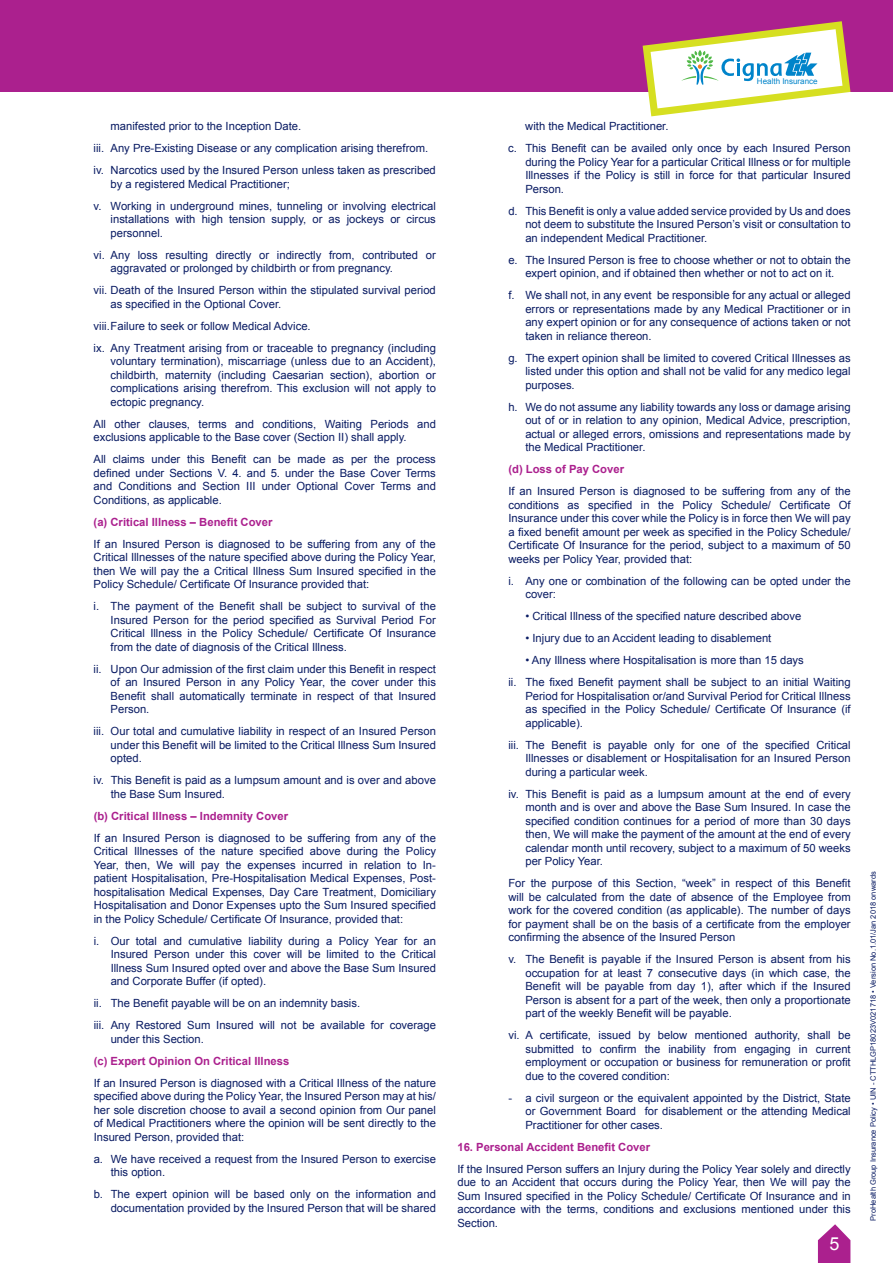
<style>
.page{position:relative;width:893px;height:1263px;background:#fff}
.page>*{position:absolute;margin:0;border:0;box-sizing:border-box;transform-origin:0 0}
.t1{font:18px "Arial";color:#fff}
.t2{font:11.25px/13.5px "Arial";color:#091b63;text-align:justify}
.t3{font:700 11.25px "Arial";color:#ab208e}
.t4{font:8.1px "Arial";color:#0084ca}
.t5{font:7.5px "Arial";color:#091b63}
</style>
<div class="page">
<div style="left:0;top:0;width:893px;height:92px;background:#ab208e"></div>
<svg style="left:818px;top:1224px;width:32px;height:39px"></svg>
<svg style="left:643px;top:21px;width:207px;height:95px"></svg>
<p class="t2" style="left:94px;top:115px;width:344px;line-height:22px;text-align:left;text-indent:17px">manifested prior to the Inception Date.<br>iii. Any Pre-Existing Disease or any complication arising therefrom. iv. Narcotics used by the Insured Person unless taken as prescribed</p>
<p class="t2" style="left:94px;top:173px;width:344px;line-height:22px;text-indent:17px">by a registered Medical Practitioner;<br>v. Working in underground mines, tunneling or involving electrical</p>
<p class="t2" style="left:111px;top:213px;width:327px">installations with high tension supply, or as jockeys or circus personnel.</p>
<p class="t2" style="left:111px;top:248px;width:327px;text-indent:-17px">vi. Any loss resulting directly or indirectly from, contributed or aggravated or prolonged by childbirth or from pregnancy.</p>
<p class="t2" style="left:111px;top:284px;width:327px;text-indent:-17px">vii. Death of the Insured Person within the stipulated survival period as specified in the Optional Cover.</p>
<p class="t2" style="left:94px;top:315px;width:344px;line-height:22px">viii.Failure to seek or follow Medical Advice.<br>ix. Any Treatment arising from or traceable to pregnancy (including</p>
<p class="t2" style="left:111px;top:355px;width:327px">voluntary termination), miscarriage (unless due to an Accident), childbirth, maternity (including Caesarian section), abortion or complications arising therefrom. This exclusion will not apply to ectopic pregnancy.</p>
<p class="t2" style="left:94px;top:417px;width:344px">All other clauses, terms and conditions, Waiting Periods and exclusions applicable to the Base cover (Section II) shall apply.</p>
<p class="t2" style="left:94px;top:453px;width:344px">All claims under this Benefit can be made as per the process defined under Sections V. 4. and 5. under the Base Cover Terms and Conditions and Section III under Optional Cover Terms and Conditions, as applicable.</p>
<p class="t3" style="left:94px;top:514px;width:180px">(a) Critical Illness – Benefit Cover</p>
<p class="t2" style="left:94px;top:537px;width:344px">If an Insured Person is diagnosed to be suffering from any of the Critical Illnesses of the nature specified above during the Policy Year, then We will pay the a Critical Illness Sum Insured specified in the Policy Schedule/ Certificate Of Insurance provided that:</p>
<p class="t2" style="left:111px;top:600px;width:327px;text-indent:-17px">i. The payment of the Benefit shall be subject to survival of the Insured Person for the period specified as Survival Period For Critical Illness in the Policy Schedule/ Certificate Of Insurance from the date of diagnosis of the Critical Illness.</p>
<p class="t2" style="left:111px;top:662px;width:327px;text-indent:-17px">ii. Upon Our admission of the first claim under this Benefit in respect of an Insured Person in any Policy Year, the cover under this Benefit shall automatically terminate in respect of that Insured Person.</p>
<p class="t2" style="left:111px;top:725px;width:327px;text-indent:-17px">iii. Our total and cumulative liability in respect of an Insured Person under this Benefit will be limited to the Critical Illness Sum Insured opted.</p>
<p class="t2" style="left:111px;top:774px;width:327px;text-indent:-17px">iv. This Benefit is paid as a lumpsum amount and is over and above the Base Sum Insured.</p>
<p class="t3" style="left:94px;top:808px;width:196px">(b) Critical Illness – Indemnity Cover</p>
<p class="t2" style="left:94px;top:831px;width:344px">If an Insured Person is diagnosed to be suffering from any of the Critical Illnesses of the nature specified above during the Policy Year, then, We will pay the expenses incurred in relation to In&shy;patient Hospitalisation, Pre-Hospitalisation Medical Expenses, Post&shy;hospitalisation Medical Expenses, Day Care Treatment, Domiciliary Hospitalisation and Donor Expenses upto the Sum Insured specified in the Policy Schedule/ Certificate Of Insurance, provided that:</p>
<p class="t2" style="left:111px;top:934px;width:327px;text-indent:-17px">i. Our total and cumulative liability during a Policy Year for an Insured Person under this cover will be limited to the Critical Illness Sum Insured opted over and above the Base Sum Insured and Corporate Buffer (if opted).</p>
<p class="t2" style="left:94px;top:992px;width:344px;line-height:22px">ii. The Benefit payable will be on an indemnity basis.<br>iii. Any Restored Sum Insured will not be available for coverage</p>
<p class="t2" style="left:111px;top:1032px;width:95px">under this Section.</p>
<p class="t3" style="left:94px;top:1053px;width:197px">(c) Expert Opinion On Critical Illness</p>
<p class="t2" style="left:94px;top:1076px;width:344px">If an Insured Person is diagnosed with a Critical Illness of the nature specified above during the Policy Year, the Insured Person may at his/ her sole discretion choose to avail a second opinion from Our panel of Medical Practitioners where the opinion will be sent directly to the Insured Person, provided that:</p>
<p class="t2" style="left:111px;top:1152px;width:327px;text-indent:-17px">a. We have received a request from the Insured Person to exercise this option.</p>
<p class="t2" style="left:94px;top:1188px;width:344px;text-align:right">b. The expert opinion will be based only on the information and documentation provided by the Insured Person that will be shared</p>
<p class="t4" style="left:757px;top:76px;width:62px">Health Insurance</p>
<p class="t2" style="left:508px;top:115px;width:344px;line-height:22px;text-indent:17px">with the Medical Practitioner.<br>c. This Benefit can be availed only once by each Insured Person</p>
<p class="t2" style="left:525px;top:155px;width:327px">during the Policy Year for a particular Critical Illness or for multiple Illnesses if the Policy is still in force for that particular Insured Person.</p>
<p class="t2" style="left:525px;top:204px;width:327px;text-indent:-17px">d. This Benefit is only a value added service provided by Us and does not deem to substitute the Insured Person’s visit or consultation to an independent Medical Practitioner.</p>
<p class="t2" style="left:508px;top:253px;width:344px;text-align:center">e. The Insured Person is free to choose whether or not to obtain the expert opinion, and if obtained then whether or not to act on it.</p>
<p class="t2" style="left:525px;top:289px;width:327px;text-indent:-17px">f. We shall not, in any event be responsible for any actual or alleged errors or representations made by any Medical Practitioner or in any expert opinion or for any consequence of actions taken or not taken in reliance thereon.</p>
<p class="t2" style="left:525px;top:351px;width:327px;text-indent:-17px">g. The expert opinion shall be limited to covered Critical Illnesses as listed under this option and shall not be valid for any medico legal purposes.</p>
<p class="t2" style="left:525px;top:400px;width:327px;text-indent:-17px">h. We do not assume any liability towards any loss or damage arising out of or in relation to any opinion, Medical Advice, prescription, actual or alleged errors, omissions and representations made by the Medical Practitioner.</p>
<p class="t3" style="left:508px;top:462px;width:117px">(d) Loss of Pay Cover</p>
<p class="t2" style="left:508px;top:485px;width:344px">If an Insured Person is diagnosed to be suffering from any of the conditions as specified in the Policy Schedule/ Certificate Of Insurance under this cover while the Policy is in force then We will pay a fixed benefit amount per week as specified in the Policy Schedule/ Certificate Of Insurance for the period, subject to a maximum of 50 weeks per Policy Year, provided that:</p>
<p class="t2" style="left:525px;top:574px;width:327px;text-indent:-17px">i. Any one or combination of the following can be opted under the cover:</p>
<p class="t2" style="left:525px;top:610px;width:277px">• Critical Illness of the specified nature described above</p>
<p class="t2" style="left:525px;top:632px;width:247px">• Injury due to an Accident leading to disablement</p>
<p class="t2" style="left:508px;top:649px;width:344px;line-height:22px;text-indent:17px">• Any Illness where Hospitalisation is more than 15 days<br>ii. The fixed Benefit payment shall be subject to an initial Waiting</p>
<p class="t2" style="left:525px;top:689px;width:327px">Period for Hospitalisation or/and Survival Period for Critical Illness as specified in the Policy Schedule/ Certificate Of Insurance (if applicable).</p>
<p class="t2" style="left:525px;top:738px;width:327px;text-indent:-17px">iii. The Benefit is payable only for one of the specified Critical Illnesses or disablement or Hospitalisation for an Insured Person during a particular week.</p>
<p class="t2" style="left:525px;top:787px;width:327px;text-indent:-17px">iv. This Benefit is paid as a lumpsum amount at the end of every month and is over and above the Base Sum Insured. In case the specified condition continues for a period of more than 30 days then, We will make the payment of the amount at the end of every calendar month until recovery, subject to a maximum of 50 weeks per Policy Year.</p>
<p class="t2" style="left:508px;top:877px;width:344px">For the purpose of this Section, “week” in respect of this Benefit will be calculated from the date of absence of the Employee from work for the covered condition (as applicable). The number of days for payment shall be on the basis of a certificate from the employer confirming the absence of the Insured Person</p>
<p class="t2" style="left:525px;top:953px;width:327px;text-indent:-17px">v. The Benefit is payable if the Insured Person is absent from his occupation for at least 7 consecutive days (in which case, the Benefit will be payable from day 1), after which if the Insured Person is absent for a part of the week, then only a proportionate part of the weekly Benefit will be payable.</p>
<p class="t2" style="left:525px;top:1029px;width:327px;text-indent:-17px">vi. A certificate, issued by below mentioned authority, shall be submitted to confirm the inability from engaging in current employment or occupation or business for remuneration or profit due to the covered condition:</p>
<p class="t2" style="left:525px;top:1091px;width:327px;text-indent:-17px">- a civil surgeon or the equivalent appointed by the District, State or Government Board for disablement or the attending Medical Practitioner for other cases.</p>
<p class="t3" style="left:457px;top:1139px;width:194px">16. Personal Accident Benefit Cover</p>
<p class="t2" style="left:457px;top:1162px;width:395px">If the Insured Person suffers an Injury during the Policy Year solely and directly due to an Accident that occurs during the Policy Year, then We will pay the Sum Insured specified in the Policy Schedule/ Certificate Of Insurance and in accordance with the terms, conditions and exclusions mentioned under this Section.</p>
<h1 class="t1" style="left:830px;top:1231px;width:12px">5</h1>
<p class="t5" style="left:868px;top:1220px;width:351px;rotate:-90deg">ProHealth Group Insurance Policy • UIN - CTTHLGP18023V021718 • Version No.1.01/Jan 2018 onwards</p>
</div>
